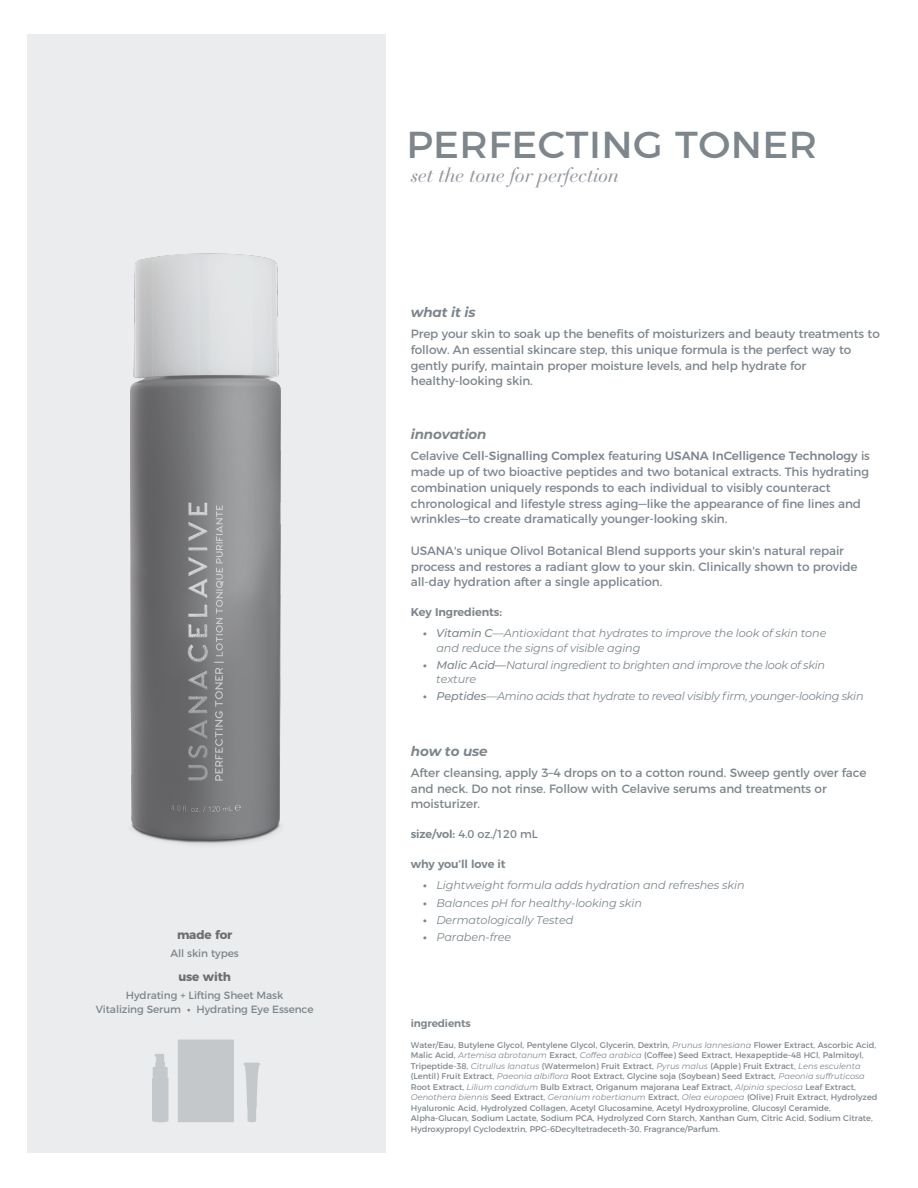
<style>
.page{position:relative;width:918px;height:1188px;background:#fff}
.page>*{position:absolute;margin:0;border:0;box-sizing:border-box;transform-origin:0 0}
.t1{font:37.5px "Montserrat";letter-spacing:.01em;color:#7d868c;scale:1.05 1}
.t2{font:italic 20.25px "Bauer Bodoni Std";letter-spacing:-.02em;color:#92989e}
.t3{font:italic 700 13.5px "Montserrat";letter-spacing:-.01em;color:#7d868c}
.t4{font:12px/15.8px "Montserrat";letter-spacing:-.01em;color:#7d868c}
.t5{font:700 12px "Montserrat";letter-spacing:-.01em;color:#6d6e71}
.t6{font:italic 11.25px/14.2px "Montserrat";letter-spacing:-.01em;color:#7d868c}
.t7{font:italic 11.25px/14.2px "Montserrat";letter-spacing:-.03em;color:#7d868c}
.t8{font:600 11.25px "Montserrat";letter-spacing:-.01em;color:#7d868c}
.t9{font:11.25px "Montserrat";letter-spacing:-.01em;color:#7d868c}
.t10{font:10.5px/14.2px "Montserrat";letter-spacing:-.01em;color:#7d868c;text-align:center}
.t11{font:600 10.5px "Montserrat";letter-spacing:-.01em;color:#7d868c}
.t12{font:8.25px/10.5px "Montserrat";color:#7d868c}
.s1{font-weight:700}
.s2{font-weight:500}
.s3{font-weight:700;font-style:normal}
.s4{font-weight:600}
.s5{font-style:italic}
</style>
<div class="page">
<svg style="left:27px;top:35px;width:359px;height:1118px;background:#d6d7d8"></svg>
<h3 class="t5" style="left:177px;top:925px;width:57px">made for</h3>
<p class="t10" style="left:171px;top:945px;width:70px">All skin types</p>
<h3 class="t5" style="left:178px;top:967px;width:54px">use with</h3>
<p class="t10" style="left:96px;top:987px;width:219px">Hydrating + Lifting Sheet Mask<br>Vitalizing Serum <span class="s1">•</span> Hydrating Eye Essence</p>
<h1 class="t1" style="left:406px;top:114px;width:393px">PERFECTING TONER</h1>
<h2 class="t2" style="left:410px;top:163px;width:210px">set the tone for perfection</h2>
<h3 class="t3" style="left:411px;top:303px;width:66px">what it is</h3>
<p class="t4" style="left:411px;top:325px;width:471px">Prep your skin to soak up the benefits of moisturizers and beauty treatments to follow. An essential skincare step, this unique formula is the perfect way to gently purify, maintain proper moisture levels, and help hydrate for healthy-looking skin.</p>
<h3 class="t3" style="left:411px;top:425px;width:77px">innovation</h3>
<p class="t4" style="left:411px;top:447px;width:461px">Celavive <span class="s2">Cell-Signalling Complex</span> featuring <span class="s2">USANA InCelligence Technology</span> is made up of two bioactive peptides and two botanical extracts. This hydrating combination uniquely responds to each individual to visibly counteract chronological and lifestyle stress aging—like the appearance of fine lines and wrinkles—to create dramatically younger-looking skin.</p>
<h3 class="t4" style="left:411px;top:542px;width:448px">USANA's unique Olivol Botanical Blend supports your skin's natural repair process and restores a radiant glow to your skin. Clinically shown to provide all-day hydration after a single application.</h3>
<h3 class="t8" style="left:411px;top:603px;width:93px">Key Ingredients:</h3>
<h3 class="t6" style="left:436px;top:626px;width:392px;text-indent:-13px"><span class="s3">•</span> <span class="s2">Vitamin C</span>—Antioxidant that hydrates to improve the look of skin tone and reduce the signs of visible aging</h3>
<h3 class="t7" style="left:436px;top:657px;width:390px;text-indent:-13px"><span class="s3">•</span> <span class="s2">Malic Acid—</span>Natural ingredient to brighten and improve the look of skin texture</h3>
<h3 class="t7" style="left:423px;top:689px;width:442px"><span class="s3">•</span> <span class="s2">Peptides</span>—Amino acids that hydrate to reveal visibly firm, younger-looking skin</h3>
<h3 class="t3" style="left:411px;top:741px;width:78px">how to use</h3>
<h3 class="t4" style="left:411px;top:764px;width:457px">After cleansing, apply 3–4 drops on to a cotton round. Sweep gently over face and neck. Do not rinse. Follow with Celavive serums and treatments or moisturizer.</h3>
<h3 class="t9" style="left:411px;top:825px;width:129px"><span class="s4">size/vol:</span> 4.0 oz./120 mL</h3>
<h3 class="t8" style="left:411px;top:855px;width:96px">why you’ll love it</h3>
<h3 class="t6" style="left:423px;top:878px;width:323px"><span class="s3">•</span> Lightweight formula adds hydration and refreshes skin</h3>
<h3 class="t6" style="left:423px;top:895px;width:220px"><span class="s3">•</span> Balances pH for healthy-looking skin</h3>
<h3 class="t6" style="left:423px;top:912px;width:152px"><span class="s3">•</span> Dermatologically Tested</h3>
<h3 class="t6" style="left:423px;top:930px;width:90px"><span class="s3">•</span> Paraben-free</h3>
<p class="t11" style="left:411px;top:1014px;width:61px">ingredients</p>
<p class="t12" style="left:411px;top:1039px;width:468px">Water/Eau, Butylene Glycol, Pentylene Glycol, Glycerin, Dextrin, <span class="s5">Prunus lannesiana</span> Flower Extract, Ascorbic Acid, Malic Acid, <span class="s5">Artemisa abrotanum</span> Exract, <span class="s5">Coffea arabica</span> (Coffee) Seed Extract, Hexapeptide-48 HCl, Palmitoyl, Tripeptide-38, <span class="s5">Citrullus lanatus</span> (Watermelon) Fruit Extract, <span class="s5">Pyrus malus</span> (Apple) Fruit Extract, <span class="s5">Lens esculenta </span>(Lentil) Fruit Extract, <span class="s5">Paeonia albiflora</span> Root Extract, Glycine soja (Soybean) Seed Extract, <span class="s5">Paeonia suffruticosa </span>Root Extract, <span class="s5">Lilium candidum</span> Bulb Extract, Origanum majorana Leaf Extract, <span class="s5">Alpinia speciosa</span> Leaf Extract, <span class="s5">Oenothera biennis</span> Seed Extract, <span class="s5">Geranium robertianum</span> Extract, <span class="s5">Olea europaea</span> (Olive) Fruit Extract, Hydrolyzed Hyaluronic Acid, Hydrolyzed Collagen, Acetyl Glucosamine, Acetyl Hydroxyproline, Glucosyl Ceramide, Alpha-Glucan, Sodium Lactate, Sodium PCA, Hydrolyzed Corn Starch, Xanthan Gum, Citric Acid, Sodium Citrate, Hydroxypropyl Cyclodextrin, PPG-6Decyltetradeceth-30, Fragrance/Parfum.</p>
</div>
